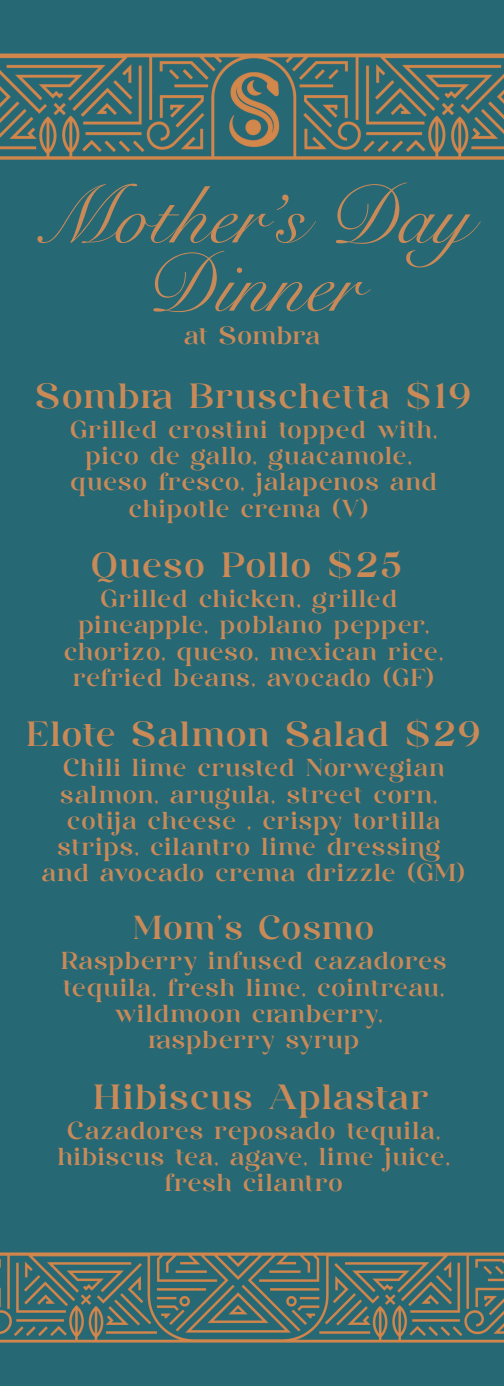
<style>
.page{position:relative;width:504px;height:1386px;background:#276875}
.page>*{position:absolute;margin:0;border:0;box-sizing:border-box;transform-origin:0 0}
.t1{font:81.38px/68.2px "Snell Roundhand LT Std Scr";color:#c98a58;text-align:center}
.t2{font:35px "Hiraling";letter-spacing:-.005em;color:#c98a58}
.t3{font:33.25px "Hiraling";letter-spacing:-.015em;color:#c98a58}
.t4{font:25.03px "Hiraling";letter-spacing:-.03em;color:#c98a58}
.t5{font:24.5px/26.2px "Hiraling";color:#c98a58;text-align:center}
</style>
<div class="page">
<img style="left:0;top:53px;width:504px;height:107px">
<img style="left:0;top:1252px;width:504px;height:91px">
<p class="t1" style="left:33px;top:192px;width:439px">Mother’s Day<br>Dinner</p>
<p class="t4" style="left:183px;top:325px;width:139px">at Sombra</p>
<h1 class="t2" style="left:35px;top:381px;width:440px">Sombra Bruschetta $19</h1>
<p class="t5" style="left:69px;top:418px;width:370px">Grilled crostini topped with,</p>
<p class="t5" style="left:85px;top:444px;width:329px">pico de gallo, guacamole,</p>
<p class="t5" style="left:70px;top:470px;width:369px">queso fresco, jalapeños and</p>
<p class="t5" style="left:128px;top:497px;width:243px">chipotle crema (V)</p>
<p class="t2" style="left:90px;top:550px;width:314px">Queso Pollo $25</p>
<p class="t5" style="left:100px;top:587px;width:299px">Grilled chicken, grilled</p>
<p class="t5" style="left:78px;top:613px;width:354px">pineapple, poblano pepper,</p>
<p class="t5" style="left:64px;top:640px;width:382px">chorizo, queso, mexican rice, refried beans, avocado (GF)</p>
<p class="t2" style="left:25px;top:719px;width:458px">Elote Salmon Salad $29</p>
<p class="t5" style="left:63px;top:756px;width:384px">Chili lime crusted Norwegian</p>
<p class="t5" style="left:60px;top:783px;width:380px">salmon, arugula, street corn,</p>
<p class="t5" style="left:67px;top:809px;width:376px">cotija cheese , crispy tortilla</p>
<p class="t5" style="left:57px;top:835px;width:369px">strips, cilantro lime dressing</p>
<p class="t5" style="left:41px;top:861px;width:426px">and avocado crema drizzle (GM)</p>
<p class="t3" style="left:132px;top:914px;width:244px">Mom’s Cosmo</p>
<p class="t5" style="left:60px;top:949px;width:389px">Raspberry infused cazadores tequila, fresh lime, cointreau, wildmoon cranberry, raspberry syrup</p>
<h2 class="t2" style="left:92px;top:1082px;width:339px">Hibiscus Aplastar</h2>
<p class="t5" style="left:57px;top:1119px;width:395px">Cazadores reposado tequila, hibiscus tea, agave, lime juice, fresh cilantro</p>
</div>
